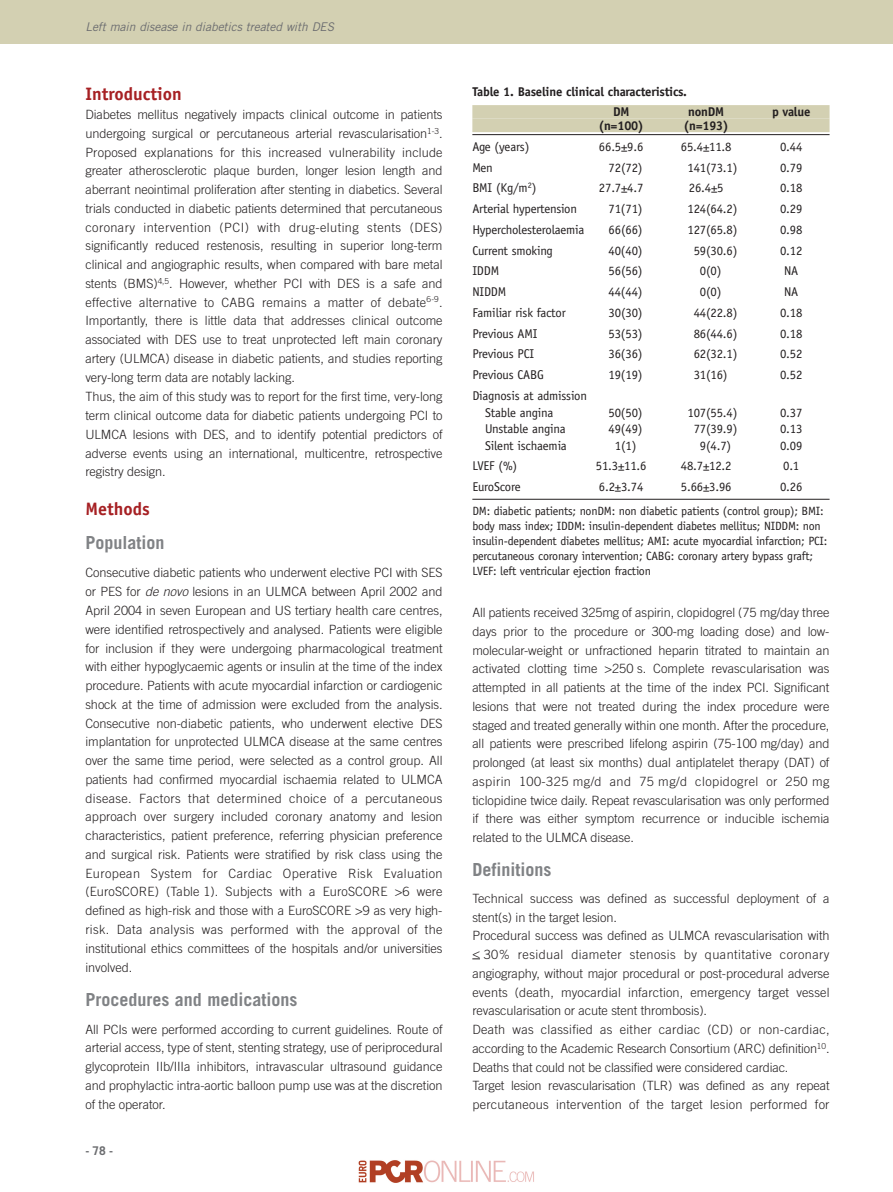
<style>
.page{position:relative;width:893px;height:1192px;background:#fff}
.page>*{position:absolute;margin:0;border:0;box-sizing:border-box;transform-origin:0 0}
.t1{font:700 18px "Trade Gothic";color:#808285}
.t2{font:700 18px "Officina Sans";color:#a62023}
.t3{font:300 12.75px/18.8px "Trade Gothic";letter-spacing:-.005em;color:#231f20;text-align:justify}
.t4{font:12.75px/16.5px "Officina Sans";letter-spacing:-.015em;color:#231f20}
.t5{font:700 12.75px/20.7px "Officina Sans";letter-spacing:-.015em;color:#231f20}
.t6{font:12px/15px "Officina Sans";letter-spacing:-.015em;color:#231f20}
.t7{font:italic 12px "Trade Gothic";color:#6c6d70}
.t8{font:700 12px "Trade Gothic";color:#6c6d70}
.s1{font-style:italic}
</style>
<div class="page">
<div style="left:0;top:0;width:893px;height:44px;background:#d3d0b2"></div>
<div style="left:472px;top:105px;width:357px;height:14px;background:#d3d0b2"></div>
<div style="left:472px;top:119px;width:357px;height:13px;background:#d3d0b2"></div>
<hr style="left:472px;top:134px;width:357px;height:1px;background:#231f20">
<hr style="left:472px;top:499px;width:357px;height:1px;background:#231f20">
<img style="left:358px;top:1160px;width:176px;height:23px">
<p class="t7" style="left:85px;top:23px;width:253px">Left main disease in diabetics treated with DES</p>
<h1 class="t2" style="left:85px;top:87px;width:98px">Introduction</h1>
<p class="t3" style="left:85px;top:106px;width:359px;text-align:left">Diabetes mellitus negatively impacts clinical outcome in patients undergoing surgical or percutaneous arterial revascularisation<sup>1-3</sup>.<br>Proposed explanations for this increased vulnerability include greater atherosclerotic plaque burden, longer lesion length and aberrant neointimal proliferation after stenting in diabetics. Several trials conducted in diabetic patients determined that percutaneous coronary intervention (PCI) with drug-eluting stents (DES) significantly reduced restenosis, resulting in superior long-term clinical and angiographic results, when compared with bare metal stents (BMS)<sup>4,5</sup>. However, whether PCI with DES is a safe and effective alternative to CABG remains a matter of debate<sup>6-9</sup>.<br>Importantly, there is little data that addresses clinical outcome associated with DES use to treat unprotected left main coronary artery (ULMCA) disease in diabetic patients, and studies reporting very-long term data are notably lacking.<br>Thus, the aim of this study was to report for the first time, very-long term clinical outcome data for diabetic patients undergoing PCI to ULMCA lesions with DES, and to identify potential predictors of adverse events using an international, multicentre, retrospective registry design.</p>
<h1 class="t2" style="left:85px;top:502px;width:66px">Methods</h1>
<h1 class="t1" style="left:85px;top:536px;width:81px">Population</h1>
<p class="t3" style="left:85px;top:564px;width:359px">Consecutive diabetic patients who underwent elective PCI with SES or PES for <span class="s1">de novo</span> lesions in an ULMCA between April 2002 and April 2004 in seven European and US tertiary health care centres, were identified retrospectively and analysed. Patients were eligible for inclusion if they were undergoing pharmacological treatment with either hypoglycaemic agents or insulin at the time of the index procedure. Patients with acute myocardial infarction or cardiogenic shock at the time of admission were excluded from the analysis.<br>Consecutive non-diabetic patients, who underwent elective DES implantation for unprotected ULMCA disease at the same centres over the same time period, were selected as a control group. All patients had confirmed myocardial ischaemia related to ULMCA disease. Factors that determined choice of a percutaneous approach over surgery included coronary anatomy and lesion characteristics, patient preference, referring physician preference and surgical risk. Patients were stratified by risk class using the European System for Cardiac Operative Risk Evaluation (EuroSCORE) (Table 1). Subjects with a EuroSCORE &gt;6 were defined as high-risk and those with a EuroSCORE &gt;9 as very high&shy;risk. Data analysis was performed with the approval of the institutional ethics committees of the hospitals and/or universities involved.</p>
<h1 class="t1" style="left:85px;top:992px;width:213px">Procedures and medications</h1>
<p class="t3" style="left:85px;top:1020px;width:359px">All PCIs were performed according to current guidelines. Route of arterial access, type of stent, stenting strategy, use of periprocedural glycoprotein IIb/IIIa inhibitors, intravascular ultrasound guidance and prophylactic intra-aortic balloon pump use was at the discretion of the operator.</p>
<p class="t8" style="left:85px;top:1145px;width:29px">- 78 -</p>
<p class="t5" style="left:613px;top:82px;width:75px;text-indent:-141px">Table 1. Baseline clinical characteristics.<br>DM</p>
<p class="t5" style="left:688px;top:103px;width:37px">nonDM</p>
<p class="t5" style="left:772px;top:103px;width:40px">p value</p>
<p class="t5" style="left:599px;top:116px;width:47px">(n=100)</p>
<p class="t5" style="left:684px;top:116px;width:47px">(n=193)</p>
<p class="t4" style="left:472px;top:139px;width:59px">Age (years)</p>
<p class="t4" style="left:599px;top:139px;width:46px">66.5±9.6</p>
<p class="t4" style="left:681px;top:139px;width:52px">65.4±11.8</p>
<p class="t4" style="left:780px;top:139px;width:24px">0.44</p>
<p class="t4" style="left:472px;top:160px;width:22px">Men</p>
<p class="t4" style="left:609px;top:160px;width:35px">72(72)</p>
<p class="t4" style="left:687px;top:160px;width:51px">141(73.1)</p>
<p class="t4" style="left:780px;top:160px;width:24px">0.79</p>
<p class="t4" style="left:472px;top:181px;width:66px">BMI (Kg/m<sup>2</sup>)</p>
<p class="t4" style="left:599px;top:181px;width:46px">27.7±4.7</p>
<p class="t4" style="left:689px;top:181px;width:36px">26.4±5</p>
<p class="t4" style="left:780px;top:181px;width:24px">0.18</p>
<p class="t4" style="left:472px;top:201px;width:106px">Arterial hypertension</p>
<p class="t4" style="left:609px;top:201px;width:35px">71(71)</p>
<p class="t4" style="left:687px;top:201px;width:51px">124(64.2)</p>
<p class="t4" style="left:780px;top:201px;width:24px">0.29</p>
<p class="t4" style="left:472px;top:222px;width:113px">Hypercholesterolaemia</p>
<p class="t4" style="left:609px;top:222px;width:35px">66(66)</p>
<p class="t4" style="left:687px;top:222px;width:51px">127(65.8)</p>
<p class="t4" style="left:780px;top:222px;width:24px">0.98</p>
<p class="t4" style="left:472px;top:243px;width:82px">Current smoking</p>
<p class="t4" style="left:609px;top:243px;width:35px">40(40)</p>
<p class="t4" style="left:694px;top:243px;width:45px">59(30.6)</p>
<p class="t4" style="left:780px;top:243px;width:24px">0.12</p>
<p class="t4" style="left:472px;top:264px;width:28px">IDDM</p>
<p class="t4" style="left:609px;top:264px;width:35px">56(56)</p>
<p class="t4" style="left:700px;top:264px;width:23px">0(0)</p>
<p class="t4" style="left:784px;top:264px;width:16px">NA</p>
<p class="t4" style="left:472px;top:284px;width:35px">NIDDM</p>
<p class="t4" style="left:609px;top:284px;width:35px">44(44)</p>
<p class="t4" style="left:700px;top:284px;width:23px">0(0)</p>
<p class="t4" style="left:784px;top:284px;width:16px">NA</p>
<p class="t4" style="left:472px;top:305px;width:95px">Familiar risk factor</p>
<p class="t4" style="left:609px;top:305px;width:35px">30(30)</p>
<p class="t4" style="left:694px;top:305px;width:45px">44(22.8)</p>
<p class="t4" style="left:780px;top:305px;width:24px">0.18</p>
<p class="t4" style="left:472px;top:326px;width:67px">Previous AMI</p>
<p class="t4" style="left:609px;top:326px;width:35px">53(53)</p>
<p class="t4" style="left:694px;top:326px;width:45px">86(44.6)</p>
<p class="t4" style="left:780px;top:326px;width:24px">0.18</p>
<p class="t4" style="left:472px;top:347px;width:63px">Previous PCI</p>
<p class="t4" style="left:609px;top:347px;width:35px">36(36)</p>
<p class="t4" style="left:694px;top:347px;width:45px">62(32.1)</p>
<p class="t4" style="left:780px;top:347px;width:24px">0.52</p>
<p class="t4" style="left:472px;top:367px;width:73px">Previous CABG</p>
<p class="t4" style="left:609px;top:367px;width:35px">19(19)</p>
<p class="t4" style="left:694px;top:367px;width:35px">31(16)</p>
<p class="t4" style="left:780px;top:367px;width:24px">0.52</p>
<p class="t4" style="left:485px;top:388px;width:103px;text-indent:-13px">Diagnosis at admission<br>Stable angina</p>
<p class="t4" style="left:609px;top:405px;width:35px">50(50)</p>
<p class="t4" style="left:687px;top:405px;width:51px">107(55.4)</p>
<p class="t4" style="left:780px;top:405px;width:24px">0.37</p>
<p class="t4" style="left:485px;top:421px;width:82px">Unstable angina</p>
<p class="t4" style="left:609px;top:421px;width:35px">49(49)</p>
<p class="t4" style="left:694px;top:421px;width:45px">77(39.9)</p>
<p class="t4" style="left:780px;top:421px;width:24px">0.13</p>
<p class="t4" style="left:485px;top:438px;width:83px">Silent ischaemia</p>
<p class="t4" style="left:615px;top:438px;width:23px">1(1)</p>
<p class="t4" style="left:700px;top:438px;width:33px">9(4.7)</p>
<p class="t4" style="left:780px;top:438px;width:24px">0.09</p>
<p class="t4" style="left:472px;top:458px;width:46px">LVEF (%)</p>
<p class="t4" style="left:596px;top:458px;width:52px">51.3±11.6</p>
<p class="t4" style="left:681px;top:458px;width:52px">48.7±12.2</p>
<p class="t4" style="left:783px;top:458px;width:18px">0.1</p>
<p class="t4" style="left:472px;top:479px;width:50px">EuroScore</p>
<p class="t4" style="left:599px;top:479px;width:46px">6.2±3.74</p>
<p class="t4" style="left:681px;top:479px;width:52px">5.66±3.96</p>
<p class="t4" style="left:780px;top:479px;width:24px">0.26</p>
<p class="t6" style="left:472px;top:504px;width:356px">DM: diabetic patients; nonDM: non diabetic patients (control group); BMI: body mass index; IDDM: insulin-dependent diabetes mellitus; NIDDM: non insulin-dependent diabetes mellitus; AMI: acute myocardial infarction; PCI: percutaneous coronary intervention; CABG: coronary artery bypass graft; LVEF: left ventricular ejection fraction</p>
<p class="t3" style="left:472px;top:604px;width:359px">All patients received 325mg of aspirin, clopidogrel (75 mg/day three days prior to the procedure or 300-mg loading dose) and low&shy;molecular-weight or unfractioned heparin titrated to maintain an activated clotting time &gt;250 s. Complete revascularisation was attempted in all patients at the time of the index PCI. Significant lesions that were not treated during the index procedure were staged and treated generally within one month. After the procedure, all patients were prescribed lifelong aspirin (75-100 mg/day) and prolonged (at least six months) dual antiplatelet therapy (DAT) of aspirin 100-325 mg/d and 75 mg/d clopidogrel or 250 mg ticlopidine twice daily. Repeat revascularisation was only performed if there was either symptom recurrence or inducible ischemia related to the ULMCA disease.</p>
<h1 class="t1" style="left:472px;top:862px;width:81px">Definitions</h1>
<p class="t3" style="left:472px;top:889px;width:359px;text-align:left">Technical success was defined as successful deployment of a stent(s) in the target lesion.<br>Procedural success was defined as ULMCA revascularisation with &lt; 30% residual diameter stenosis by quantitative coronary angiography, without major procedural or post-procedural adverse events (death, myocardial infarction, emergency target vessel revascularisation or acute stent thrombosis).<br>Death was classified as either cardiac (CD) or non-cardiac, according to the Academic Research Consortium (ARC) definition<sup>10</sup>.<br>Deaths that could not be classified were considered cardiac.<br>Target lesion revascularisation (TLR) was defined as any repeat percutaneous intervention of the target lesion performed for</p>
</div>
